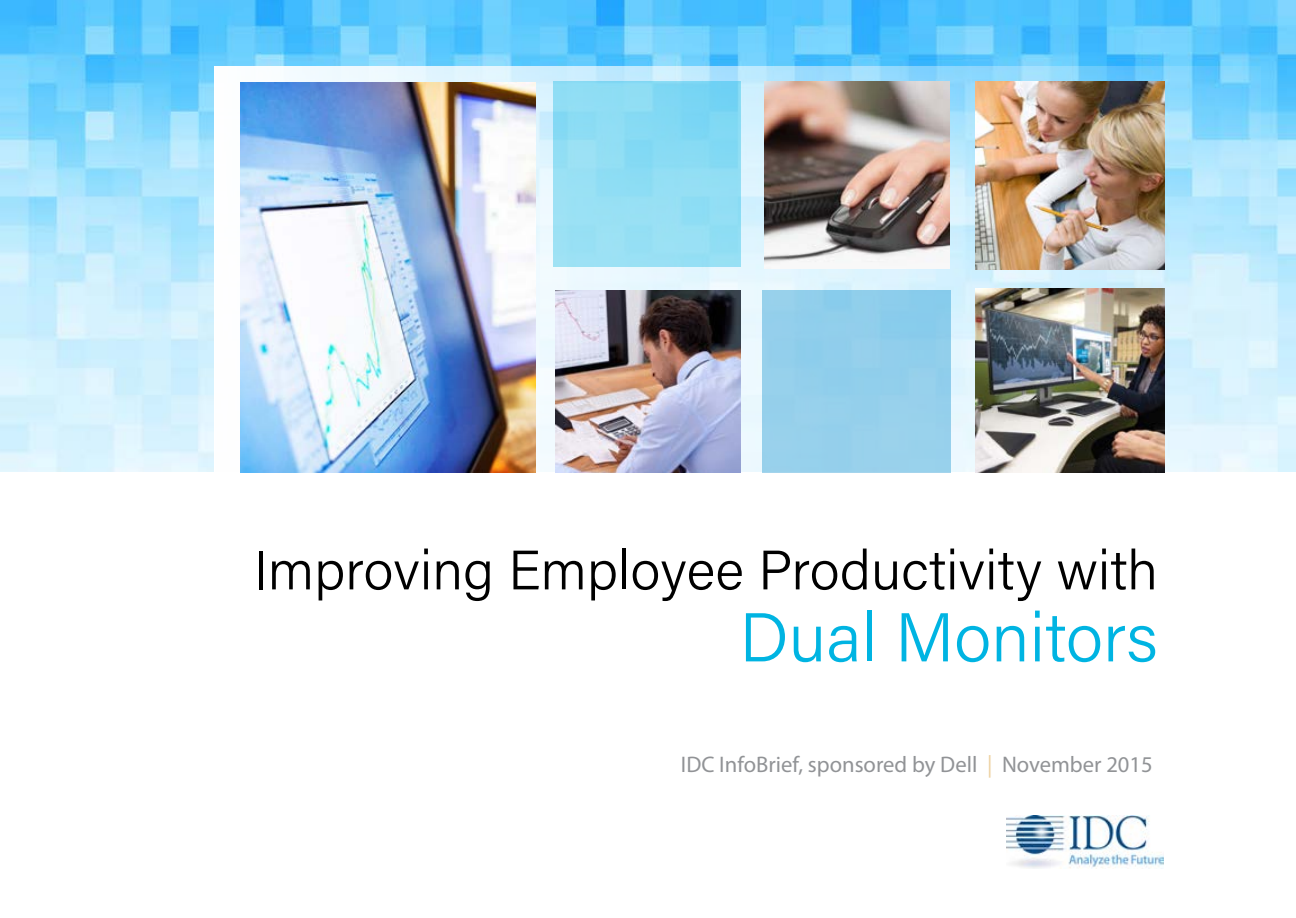
<style>
.page{position:relative;width:1296px;height:918px;background:#fff}
.page>*{position:absolute;margin:0;border:0;box-sizing:border-box;transform-origin:0 0}
.t1{font:300 69px "Acumin Pro";color:#00b4e2}
.t2{font:300 55.5px "Acumin Pro";color:#000}
.t3{font:22.65px "Myriad Pro";color:#919396}
.s1{color:#eed2a2}
</style>
<div class="page">
<img style="left:0;top:0;width:1296px;height:471px">
<svg style="left:214px;top:66px;width:1048px;height:407px"></svg>
<img style="left:1006px;top:816px;width:158px;height:52px">
<img style="left:975px;top:288px;width:189px;height:184px">
<img style="left:765px;top:82px;width:184px;height:187px">
<img style="left:556px;top:291px;width:185px;height:181px">
<svg style="left:554px;top:81px;width:187px;height:185px;background:#8edcf4"></svg>
<img style="left:240px;top:83px;width:295px;height:389px">
<img style="left:976px;top:81px;width:188px;height:189px">
<div style="left:762px;top:290px;width:189px;height:182px;background:#94cfec"></div>
<h2 class="t2" style="left:254px;top:532px;width:906px">Improving Employee Productivity with</h2>
<h1 class="t1" style="left:739px;top:590px;width:420px">Dual Monitors</h1>
<p class="t3" style="left:681px;top:751px;width:473px">IDC InfoBrief, sponsored by Dell <span class="s1">|</span> November 2015</p>
</div>
